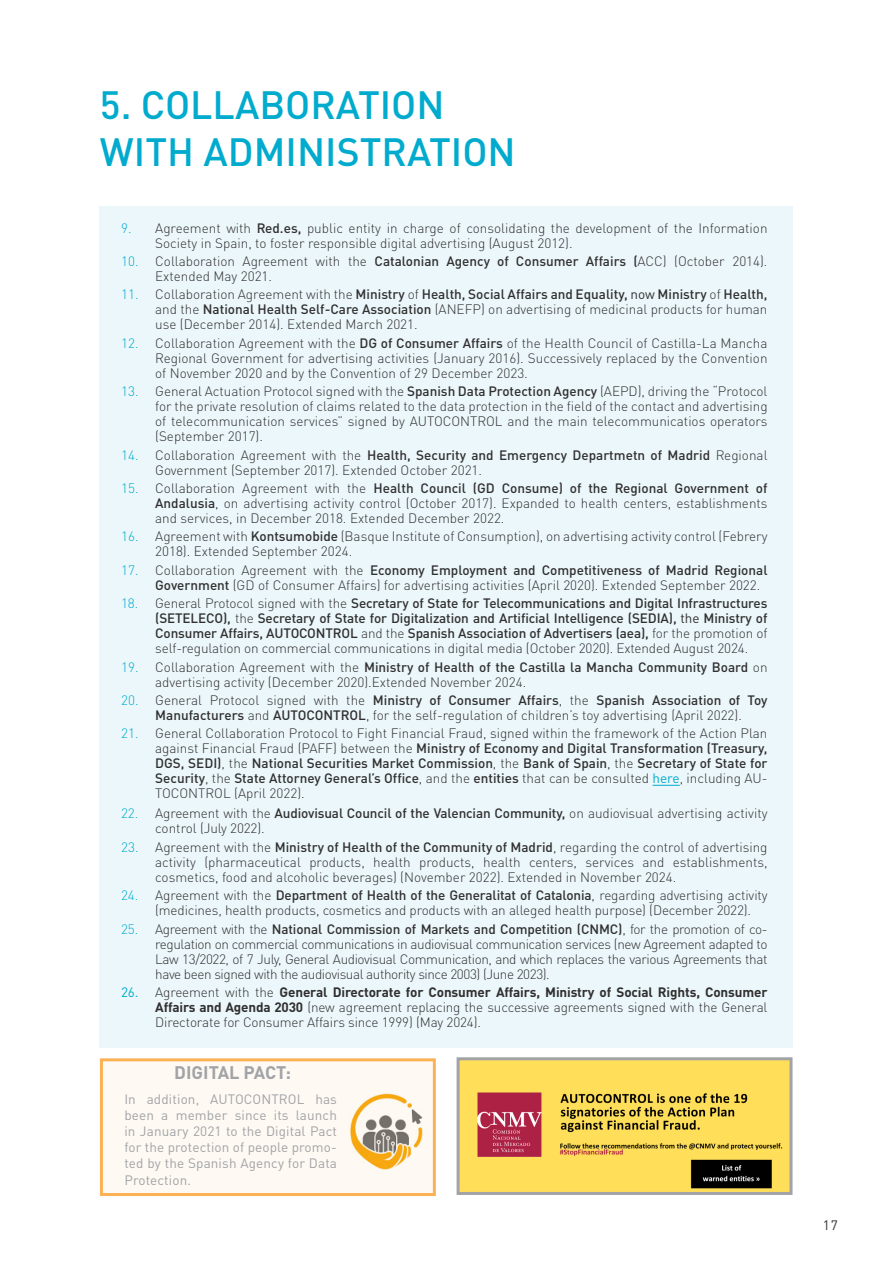
<style>
.page{position:relative;width:893px;height:1263px;background:#fff}
.page>*{position:absolute;margin:0;border:0;box-sizing:border-box;transform-origin:0 0}
.t1{font:500 39px "DIN Pro";color:#00abcd}
.t2{font:700 18px "DIN Pro";color:#a1a3a6}
.t3{font:300 13.5px/15px "DIN Pro";color:#312f30}
.t4{font:500 13.5px/15px "DIN Pro";letter-spacing:-.01em;color:#312f30;text-align:justify}
.t5{font:13.5px/16.2px "DIN Pro";letter-spacing:.01em;color:#a1a3a6;text-align:justify}
.t6{font:13.5px "DIN Pro";color:#312f30}
.s1{color:#00abcd}
.s2{font-weight:500}
.s3{font-weight:400}
.s4{font-weight:300;color:#00abcd}
.s5{font-weight:300}
.s6{font-weight:400;color:#00abcd}
.s7{font-weight:700}
</style>
<div class="page">
<div style="left:100px;top:206px;width:693px;height:842px;background:#ebf7fa"></div>
<svg style="left:653px;top:785px;width:27px;height:1px"></svg>
<div style="left:104px;top:1062px;width:328px;height:130px;background:#fef9f3"></div>
<div style="left:100px;top:1058px;width:336px;height:138px;border:3px solid #fbb254"></div>
<img style="left:461px;top:1061px;width:327px;height:130px">
<div style="left:457px;top:1057px;width:335px;height:138px;border:3px solid #a1a3a6"></div>
<p class="t1" style="left:100px;top:73px;width:346px">5. COLLABORATION</p>
<p class="t1" style="left:100px;top:120px;width:417px">WITH ADMINISTRATION</p>
<p class="t3" style="left:155px;top:219px;width:614px;text-indent:-34px"><span class="s1">9.</span> Agreement with <span class="s2">Red.es,</span> public entity in charge of consolidating the development of the Information<br>Society in Spain, to foster responsible digital advertising (August 2012).</p>
<p class="t3" style="left:155px;top:252px;width:614px;text-indent:-34px"><span class="s1">10.</span> Collaboration Agreement with the <span class="s2">Catalonian Agency of Consumer Affairs (</span>ACC) (October 2014).<br>Extended May 2021.</p>
<p class="t3" style="left:155px;top:286px;width:614px;text-align:justify;text-indent:-34px"><span class="s1">11.</span> Collaboration Agreement with the <span class="s2">Ministry</span> of <span class="s2">Health, Social Affairs and Equality,</span> <span class="s3">now</span> <span class="s2">Ministry</span> of <span class="s2">Health, </span>and the <span class="s2">National Health Self-Care Association</span> (ANEFP) on advertising of medicinal products for human use (December 2014). Extended March 2021.</p>
<p class="t3" style="left:155px;top:334px;width:614px;text-align:justify;text-indent:-34px"><span class="s1">12.</span> Collaboration Agreement with the <span class="s2">DG of Consumer Affairs</span> of the Health Council of Castilla-La Mancha Regional Government for advertising activities (January 2016). Successively replaced by the Convention of November 2020 and by the Convention of 29 December 2023.</p>
<p class="t3" style="left:155px;top:383px;width:614px;text-align:justify;text-indent:-34px"><span class="s1">13.</span> General Actuation Protocol signed with the <span class="s2">Spanish Data Protection Agency</span> (AEPD), driving the “Protocol for the private resolution of claims related to the data protection in the field of the contact and advertising of telecommunication services” signed by AUTOCONTROL and the main telecommunicatios operators (September 2017).</p>
<p class="t3" style="left:155px;top:446px;width:614px;text-indent:-34px"><span class="s1">14.</span> Collaboration Agreement with the <span class="s2">Health, Security and Emergency Departmetn of Madrid</span> Regional<br>Government (September 2017). Extended October 2021.</p>
<p class="t3" style="left:155px;top:479px;width:614px;text-align:justify;text-indent:-34px"><span class="s1">15.</span> Collaboration Agreement with the <span class="s2">Health Council (GD Consume) of the Regional Government of Andalusia</span>, on advertising activity control (October 2017). Expanded to health centers, establishments and services, in December 2018. Extended December 2022.</p>
<p class="t3" style="left:155px;top:528px;width:614px;text-indent:-34px"><span class="s1">16.</span> Agreement with <span class="s2">Kontsumobide</span> (Basque Institute of Consumption), on advertising activity control (Febrery<br>2018). Extended September 2024.</p>
<p class="t3" style="left:155px;top:561px;width:614px;text-indent:-34px"><span class="s1">17.</span> Collaboration Agreement with the <span class="s2">Economy Employment and Competitiveness of Madrid Regional<br>Government</span> (GD of Consumer Affairs) for advertising activities (April 2020). Extended September 2022.</p>
<p class="t4" style="left:155px;top:594px;width:614px;text-indent:-34px"><span class="s4">18.</span> <span class="s5">General Protocol signed with the</span> Secretary of State for Telecommunications and Digital Infrastructures (SETELECO), <span class="s5">the</span> Secretary of State for Digitalization and Artificial Intelligence (SEDIA), <span class="s3">the</span> Ministry of Consumer Affairs, AUTOCONTROL <span class="s5">and the</span> Spanish Association of Advertisers (aea), <span class="s5">for the promotion of self-regulation on commercial communications in digital media (October 2020). Extended August 2024.</span></p>
<p class="t3" style="left:155px;top:658px;width:614px;text-indent:-34px"><span class="s1">19.</span> Collaboration Agreement with the <span class="s2">Ministry of Health of the Castilla la Mancha Community Board</span> on advertising activity (December 2020).Extended November 2024.</p>
<p class="t3" style="left:155px;top:691px;width:614px;text-indent:-34px"><span class="s1">20.</span> General Protocol signed with the <span class="s2">Ministry of Consumer Affairs</span>, the <span class="s2">Spanish Association of Toy<br>Manufacturers</span> and <span class="s2">AUTOCONTROL</span>, for the self-regulation of children’s toy advertising (April 2022).</p>
<p class="t3" style="left:155px;top:725px;width:614px;text-align:justify;text-indent:-34px"><span class="s1">21.</span> General Collaboration Protocol to Fight Financial Fraud, signed within the framework of the Action Plan against Financial Fraud (PAFF) between the <span class="s2">Ministry of Economy and Digital Transformation (Treasury, DGS, SEDI)</span>, the <span class="s2">National Securities Market Commission</span>, the <span class="s2">Bank of Spain</span>, the <span class="s2">Secretary of State for Security</span>, the <span class="s2">State Attorney General’s Office</span>, and the <span class="s2">entities</span> that can be consulted <span class="s6">here</span>, including AU-TOCONTROL (April 2022).</p>
<p class="t3" style="left:155px;top:804px;width:614px;text-indent:-34px"><span class="s1">22.</span> Agreement with the <span class="s2">Audiovisual Council of the Valencian Community,</span> on audiovisual advertising activity control (July 2022).</p>
<p class="t3" style="left:155px;top:838px;width:614px;text-align:justify;text-indent:-34px"><span class="s1">23.</span> Agreement with the <span class="s2">Ministry of Health of the Community of Madrid</span>, regarding the control of advertising activity (pharmaceutical products, health products, health centers, services and establishments, cosmetics, food and alcoholic beverages) (November 2022). Extended in November 2024.</p>
<p class="t3" style="left:155px;top:887px;width:614px;text-indent:-34px"><span class="s1">24.</span> Agreement with the <span class="s2">Department of Health of the Generalitat of Catalonia</span>, regarding advertising activity (medicines, health products, cosmetics and products with an alleged health purpose) (December 2022).</p>
<p class="t3" style="left:155px;top:920px;width:614px;text-align:justify;text-indent:-34px"><span class="s1">25.</span> Agreement with the <span class="s2">National Commission of Markets and Competition (CNMC)</span>, for the promotion of co&shy;regulation on commercial communications in audiovisual communication services (new Agreement adapted to Law 13/2022, of 7 July, General Audiovisual Communication, and which replaces the various Agreements that have been signed with the audiovisual authority since 2003) (June 2023).</p>
<p class="t3" style="left:155px;top:983px;width:614px;text-align:justify;text-indent:-34px"><span class="s6">26.</span> Agreement with the <span class="s7">General Directorate for Consumer Affairs, Ministry of Social Rights, Consumer Affairs and Agenda 2030</span> (new agreement replacing the successive agreements signed with the General Directorate for Consumer Affairs since 1999) (May 2024).</p>
<p class="t2" style="left:174px;top:1057px;width:118px">DIGITAL PACT:</p>
<p class="t5" style="left:124px;top:1089px;width:214px">In addition, AUTOCONTROL has been a member since its launch in January 2021 to the Digital Pact for the protection of people promo&shy;ted by the Spanish Agency for Data Protection.</p>
<p class="t6" style="left:823px;top:1214px;width:16px">17</p>
</div>
